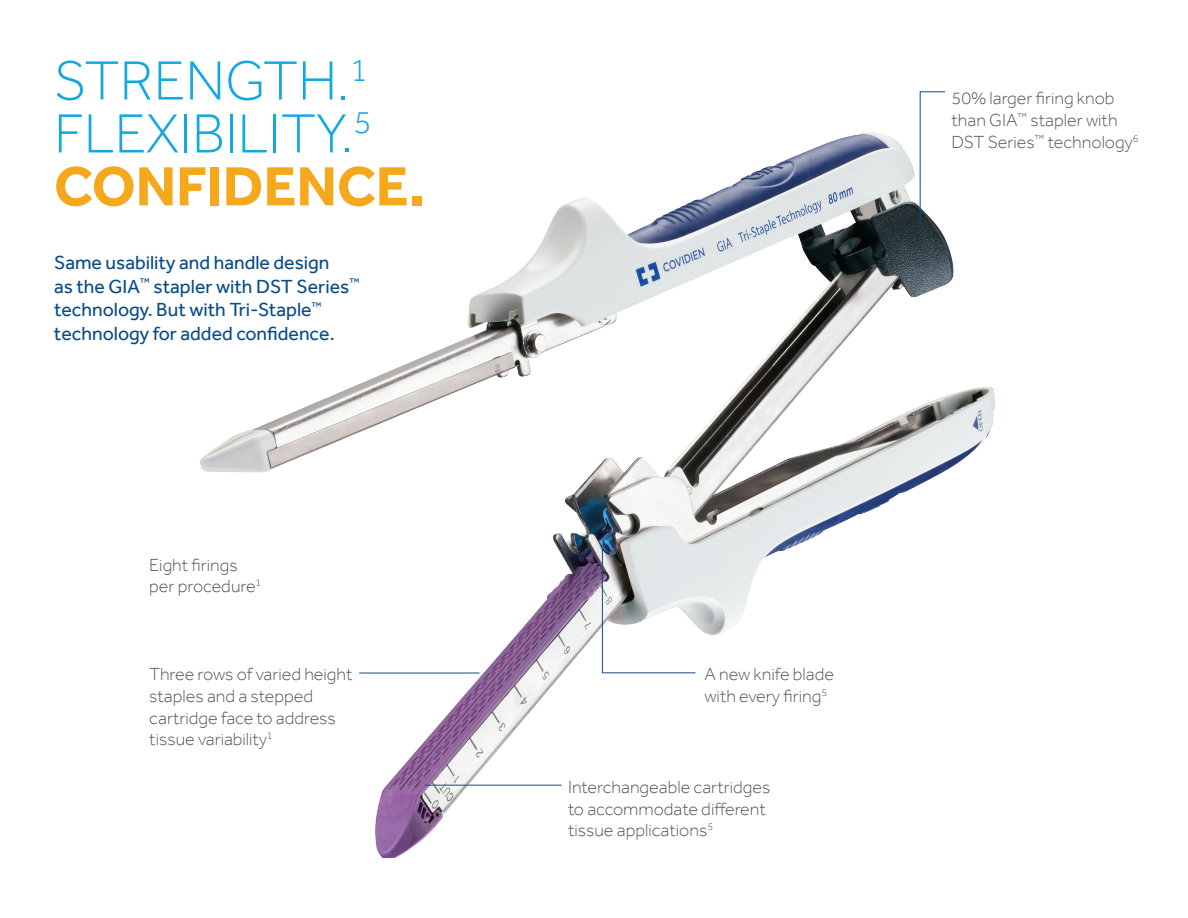
<style>
.page{position:relative;width:1188px;height:918px;background:#fff}
.page>*{position:absolute;margin:0;border:0;box-sizing:border-box;transform-origin:0 0}
.t1{font:300 57px/52.9px "Effra";color:#14a8e0}
.t2{font:19.5px/23.4px "Effra";color:#0a4c88}
.t3{font:300 18px/21.6px "Effra";color:#53565a}
.s1{font-weight:700;color:#f6a81c}
</style>
<div class="page">
<img style="left:200px;top:92px;width:795px;height:765px">
<svg style="left:920px;top:91px;width:25px;height:131px"></svg>
<svg style="left:602px;top:546px;width:94px;height:127px"></svg>
<hr style="left:425px;top:785px;width:137px;height:1px;background:#164b82">
<hr style="left:359px;top:673px;width:121px;height:1px;background:#164b82">
<h1 class="t1" style="left:54px;top:54px;width:372px">STRENGTH.<sup>1<br></sup>FLEXIBILITY.<sup>5<br></sup><span class="s1">CONFIDENCE.</span></h1>
<p class="t2" style="left:54px;top:251px;width:307px">Same usability and handle design<br>as the GIA<sup>™</sup> stapler with DST Series<sup>™ </sup>technology. But with Tri-Staple<sup>™ </sup>technology for added confidence.</p>
<p class="t3" style="left:149px;top:554px;width:114px">Eight firings per procedure<sup>1</sup></p>
<p class="t3" style="left:149px;top:664px;width:205px">Three rows of varied height staples and a stepped cartridge face to address tissue variability<sup>1</sup></p>
<p class="t3" style="left:704px;top:664px;width:131px">A new knife blade with every firing<sup>5</sup></p>
<p class="t3" style="left:568px;top:776px;width:204px">Interchangeable cartridges to accommodate different tissue applications<sup>5</sup></p>
<p class="t3" style="left:952px;top:88px;width:188px">50% larger firing knob than GIA<sup>™</sup> stapler with<br>DST Series<sup>™</sup> technology<sup>6</sup></p>
</div>
